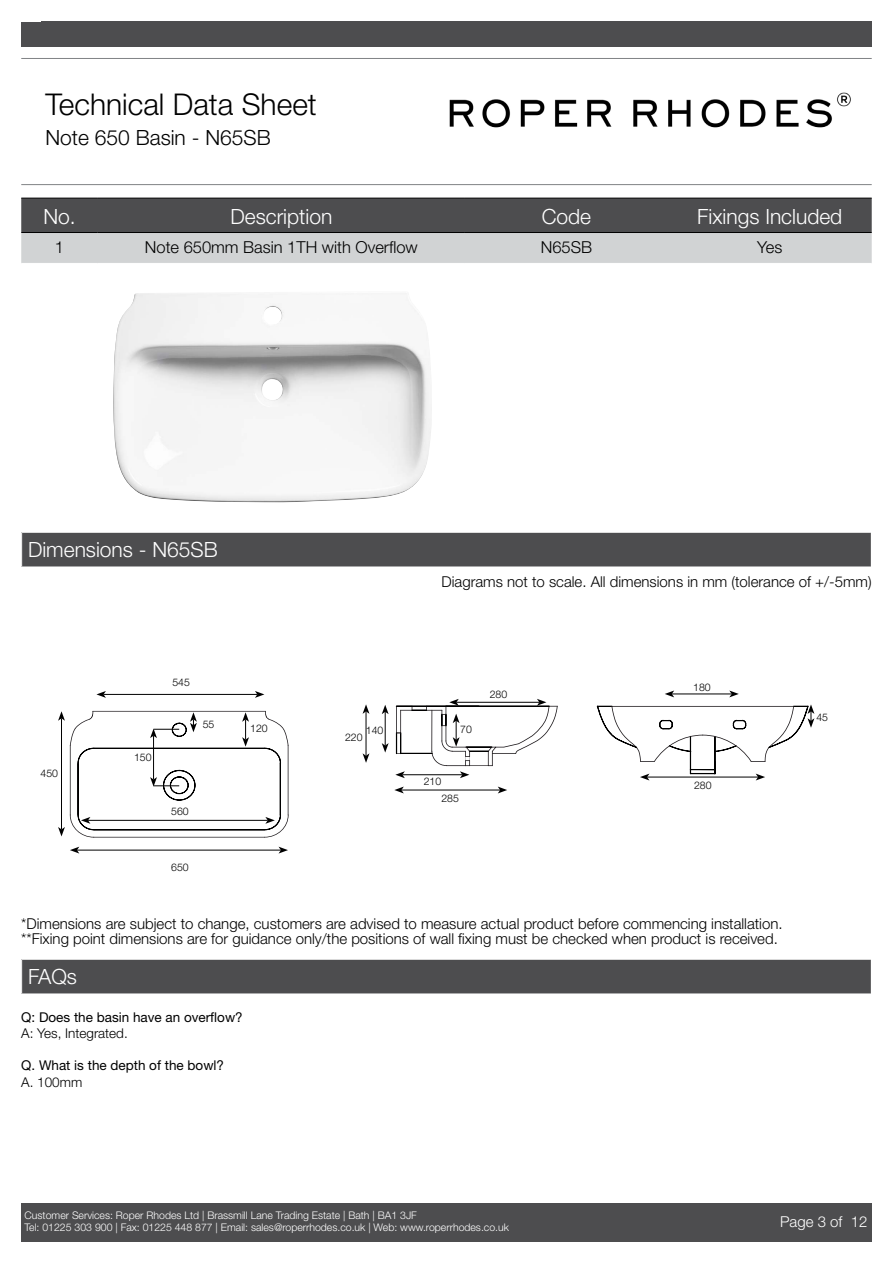
<style>
.page{position:relative;width:893px;height:1263px;background:#fff}
.page>*{position:absolute;margin:0;border:0;box-sizing:border-box;transform-origin:0 0}
.t1{font:300 30px "Helvetica Neue LT Std";color:#000}
.t2{font:300 21px "Helvetica Neue LT Std";color:#fff}
.t3{font:300 21px "Helvetica Neue LT Std";color:#000}
.t4{font:300 16.5px "Helvetica Neue LT Std";color:#000}
.t5{font:300 15px/15px "Helvetica Neue LT Std";color:#000}
.t6{font:300 15px "Helvetica Neue LT Std";color:#fff}
.t7{font:13.5px "Helvetica Neue LT Std";color:#000}
.t8{font:300 13.5px "Helvetica Neue LT Std";color:#000}
.t9{font:300 10.5px/12.6px "Helvetica Neue LT Std";color:#fff}
.t10{font:300 10.5px "Helvetica Neue";color:#000}
</style>
<div class="page">
<img style="left:449px;top:92px;width:402px;height:36px">
<div style="left:21px;top:1203px;width:851px;height:39px;background:#4d4d4f"></div>
<hr style="left:21px;top:58px;width:851px;height:1px;background:#808285">
<hr style="left:21px;top:184px;width:851px;height:1px;background:#808285">
<div style="left:21px;top:21px;width:851px;height:26px;background:#4d4d4f"></div>
<svg style="left:21px;top:199px;width:851px;height:64px;background:#8b8c8e"></svg>
<hr style="left:21px;top:198px;width:77px;height:1px;background:#000">
<hr style="left:98px;top:198px;width:367px;height:1px;background:#000">
<hr style="left:465px;top:198px;width:203px;height:1px;background:#000">
<hr style="left:668px;top:198px;width:204px;height:1px;background:#000">
<hr style="left:21px;top:232px;width:77px;height:1px;background:#000">
<hr style="left:98px;top:232px;width:367px;height:1px;background:#000">
<hr style="left:465px;top:232px;width:203px;height:1px;background:#000">
<hr style="left:668px;top:232px;width:204px;height:1px;background:#000">
<div style="left:22px;top:532px;width:849px;height:35px;background:#4d4d4f"></div>
<hr style="left:21px;top:532px;width:851px;height:1px;background:#fff">
<div style="left:22px;top:959px;width:849px;height:35px;background:#4d4d4f"></div>
<hr style="left:21px;top:993px;width:851px;height:1px;background:#fff">
<hr style="left:21px;top:959px;width:851px;height:1px;background:#fff">
<hr style="left:672px;top:693px;width:60px;height:1px;background:#000">
<svg style="left:729px;top:690px;width:10px;height:7px"></svg>
<svg style="left:665px;top:690px;width:9px;height:7px"></svg>
<svg style="left:596px;top:704px;width:219px;height:76px"></svg>
<hr style="left:385px;top:712px;width:1px;height:33px;background:#000">
<svg style="left:382px;top:743px;width:7px;height:9px"></svg>
<svg style="left:382px;top:705px;width:7px;height:9px"></svg>
<hr style="left:104px;top:694px;width:153px;height:1px;background:#000">
<svg style="left:255px;top:691px;width:9px;height:7px"></svg>
<svg style="left:96px;top:691px;width:10px;height:7px"></svg>
<hr style="left:77px;top:850px;width:204px;height:1px;background:#000">
<svg style="left:278px;top:847px;width:10px;height:6px"></svg>
<svg style="left:70px;top:847px;width:9px;height:6px"></svg>
<hr style="left:366px;top:711px;width:1px;height:45px;background:#000">
<svg style="left:363px;top:753px;width:6px;height:10px"></svg>
<svg style="left:363px;top:704px;width:6px;height:10px"></svg>
<hr style="left:401px;top:790px;width:99px;height:1px;background:#000">
<svg style="left:498px;top:786px;width:9px;height:7px"></svg>
<svg style="left:394px;top:786px;width:10px;height:7px"></svg>
<svg style="left:395px;top:699px;width:163px;height:79px"></svg>
<svg style="left:58px;top:711px;width:231px;height:127px"></svg>
<img style="left:113px;top:293px;width:319px;height:209px">
<h1 class="t1" style="left:46px;top:86px;width:273px">Technical Data Sheet</h1>
<h2 class="t3" style="left:45px;top:125px;width:227px">Note 650 Basin - N65SB</h2>
<h2 class="t2" style="left:43px;top:204px;width:34px">No.</h2>
<h2 class="t2" style="left:230px;top:204px;width:103px">Description</h2>
<h2 class="t2" style="left:542px;top:204px;width:51px">Code</h2>
<h2 class="t2" style="left:697px;top:204px;width:147px">Fixings Included</h2>
<p class="t4" style="left:55px;top:237px;width:11px">1</p>
<p class="t4" style="left:145px;top:237px;width:274px">Note 650mm Basin 1TH with Overflow</p>
<p class="t4" style="left:541px;top:237px;width:53px">N65SB</p>
<p class="t4" style="left:757px;top:237px;width:27px">Yes</p>
<h2 class="t2" style="left:28px;top:537px;width:191px">Dimensions - N65SB</h2>
<p class="t10" style="left:41px;top:767px;width:19px">450</p>
<p class="t10" style="left:134px;top:750px;width:19px">150</p>
<p class="t10" style="left:172px;top:675px;width:19px">545</p>
<p class="t10" style="left:203px;top:717px;width:13px">55</p>
<p class="t10" style="left:171px;top:805px;width:19px">560</p>
<p class="t10" style="left:171px;top:861px;width:19px">650</p>
<p class="t10" style="left:250px;top:722px;width:19px">120</p>
<p class="t5" style="left:441px;top:574px;width:432px">Diagrams not to scale. All dimensions in mm (tolerance of +/-5mm)</p>
<p class="t10" style="left:366px;top:724px;width:19px">140</p>
<p class="t10" style="left:460px;top:723px;width:13px">70</p>
<p class="t10" style="left:345px;top:730px;width:19px">220</p>
<p class="t10" style="left:424px;top:775px;width:19px">210</p>
<p class="t10" style="left:441px;top:791px;width:19px">285</p>
<p class="t10" style="left:490px;top:688px;width:19px">280</p>
<p class="t10" style="left:693px;top:680px;width:19px">180</p>
<p class="t10" style="left:694px;top:779px;width:19px">280</p>
<p class="t10" style="left:816px;top:710px;width:13px">45</p>
<p class="t5" style="left:21px;top:916px;width:763px">*Dimensions are subject to change, customers are advised to measure actual product before commencing installation. **Fixing point dimensions are for guidance only/the positions of wall fixing must be checked when product is received.</p>
<h2 class="t2" style="left:28px;top:964px;width:51px">FAQs</h2>
<p class="t7" style="left:21px;top:1009px;width:223px">Q: Does the basin have an overflow?</p>
<p class="t8" style="left:21px;top:1025px;width:108px">A: Yes, Integrated.</p>
<p class="t7" style="left:21px;top:1057px;width:204px">Q. What is the depth of the bowl?</p>
<p class="t8" style="left:21px;top:1073px;width:63px">A. 100mm</p>
<p class="t9" style="left:25px;top:1208px;width:486px">Customer Services: Roper Rhodes Ltd | Brassmill Lane Trading Estate | Bath | BA1 3JF<br>Tel: 01225 303 900 | Fax: 01225 448 877 | Email: sales@roperrhodes.co.uk | Web: www.roperrhodes.co.uk</p>
<p class="t6" style="left:780px;top:1212px;width:89px">Page 3 of 12</p>
</div>
